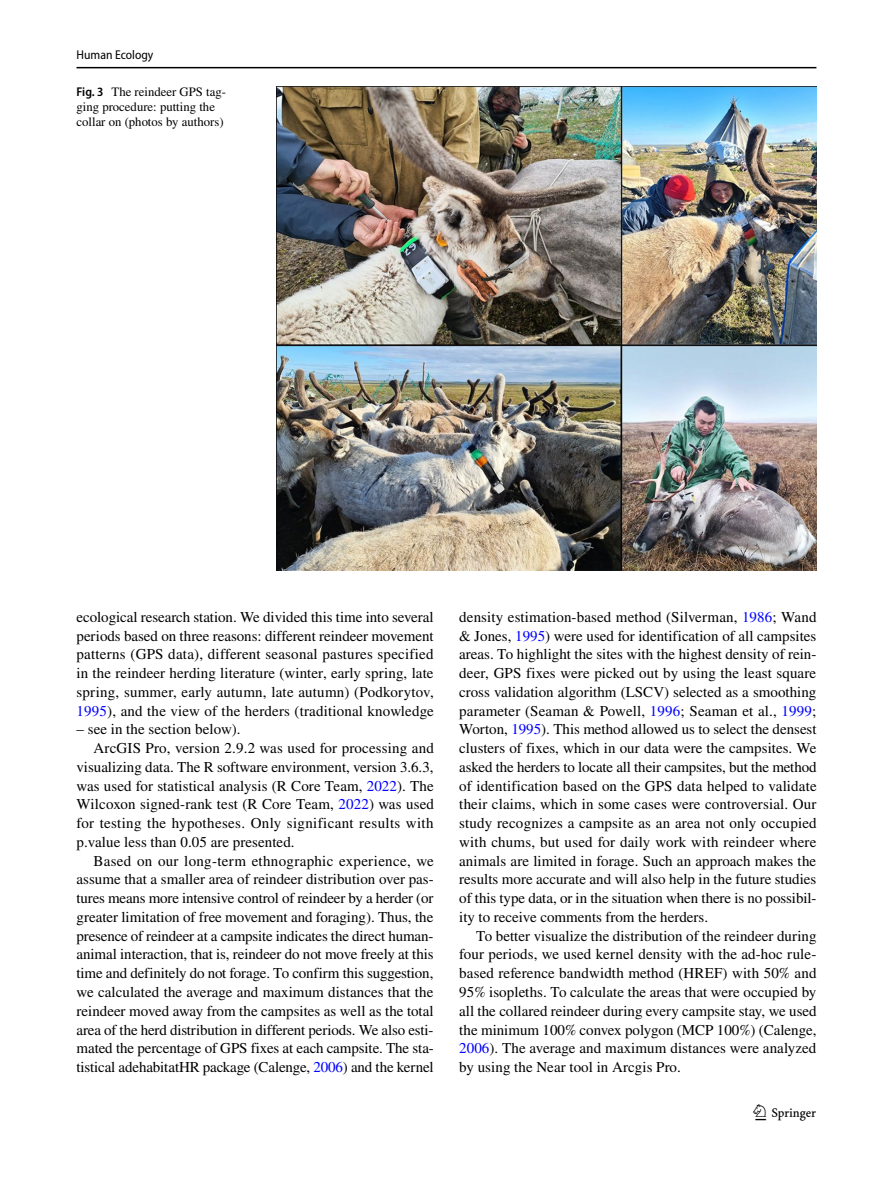
<style>
.page{position:relative;width:893px;height:1187px;background:#fff}
.page>*{position:absolute;margin:0;border:0;box-sizing:border-box;transform-origin:0 0}
.t1{font:22.5px "Springnew Regular 3";color:#000}
.t2{font:15px/18.8px "STIX";color:#000;text-align:justify}
.t3{font:15px "STIX";letter-spacing:.02em;color:#000}
.t4{font:12.75px/15px "STIX";color:#000}
.t5{font:semi-condensed 12.75px "Myriad Pro";color:#000}
.s1{font-family:"Myriad Pro";font-weight:600;font-stretch:semi-condensed}
.s2{color:#00f}
</style>
<div class="page">
<hr style="left:77px;top:67px;width:739px;height:1px;background:#000">
<img style="left:276px;top:87px;width:540px;height:483px">
<p class="t5" style="left:77px;top:48px;width:78px">Human Ecology</p>
<p class="t4" style="left:77px;top:85px;width:151px"><span class="s1">Fig. 3</span> The reindeer GPS tag&shy;ging procedure: putting the collar on (photos by authors)</p>
<p class="t2" style="left:77px;top:608px;width:359px">ecological research station. We divided this time into several periods based on three reasons: different reindeer movement patterns (GPS data), different seasonal pastures specified in the reindeer herding literature (winter, early spring, late spring, summer, early autumn, late autumn) (Podkorytov, <span class="s2">1995</span>), and the view of the herders (traditional knowledge</p>
<p class="t2" style="left:77px;top:721px;width:166px">– see in the section below).</p>
<p class="t2" style="left:94px;top:739px;width:342px">ArcGIS Pro, version 2.9.2 was used for processing and</p>
<p class="t2" style="left:77px;top:758px;width:358px">visualizing data. The R software environment, version 3.6.3,</p>
<p class="t2" style="left:77px;top:777px;width:359px">was used for statistical analysis (R Core Team, <span class="s2">2022</span>). The</p>
<p class="t2" style="left:77px;top:796px;width:359px">Wilcoxon signed-rank test (R Core Team, <span class="s2">2022</span>) was used</p>
<p class="t3" style="left:77px;top:812px;width:359px">for testing the hypotheses. Only significant results with</p>
<p class="t2" style="left:77px;top:833px;width:220px">p.value less than 0.05 are presented.</p>
<p class="t3" style="left:94px;top:850px;width:342px">Based on our long-term ethnographic experience, we</p>
<p class="t2" style="left:77px;top:871px;width:359px">assume that a smaller area of reindeer distribution over pas-</p>
<p class="t2" style="left:77px;top:889px;width:358px">tures means more intensive control of reindeer by a herder (or</p>
<p class="t2" style="left:77px;top:908px;width:358px">greater limitation of free movement and foraging). Thus, the</p>
<p class="t2" style="left:77px;top:927px;width:358px">presence of reindeer at a campsite indicates the direct human-</p>
<p class="t2" style="left:77px;top:946px;width:359px">animal interaction, that is, reindeer do not move freely at this</p>
<p class="t2" style="left:77px;top:964px;width:358px">time and definitely do not forage. To confirm this suggestion,</p>
<p class="t2" style="left:77px;top:983px;width:358px">we calculated the average and maximum distances that the</p>
<p class="t2" style="left:77px;top:1002px;width:359px">reindeer moved away from the campsites as well as the total</p>
<p class="t2" style="left:77px;top:1021px;width:358px">area of the herd distribution in different periods. We also esti-</p>
<p class="t2" style="left:77px;top:1039px;width:359px">mated the percentage of GPS fixes at each campsite. The sta-</p>
<p class="t2" style="left:77px;top:1058px;width:359px">tistical adehabitatHR package (Calenge, <span class="s2">2006</span>) and the kernel</p>
<p class="t2" style="left:459px;top:608px;width:359px">density estimation-based method (Silverman, <span class="s2">1986</span>; Wand &amp; Jones, <span class="s2">1995</span>) were used for identification of all campsites areas. To highlight the sites with the highest density of rein&shy;deer, GPS fixes were picked out by using the least square cross validation algorithm (LSCV) selected as a smoothing parameter (Seaman &amp; Powell, <span class="s2">1996</span>; Seaman et al., <span class="s2">1999</span>; Worton, <span class="s2">1995</span>). This method allowed us to select the densest clusters of fixes, which in our data were the campsites. We asked the herders to locate all their campsites, but the method of identification based on the GPS data helped to validate their claims, which in some cases were controversial. Our study recognizes a campsite as an area not only occupied with chums, but used for daily work with reindeer where animals are limited in forage. Such an approach makes the results more accurate and will also help in the future studies of this type data, or in the situation when there is no possibil&shy;ity to receive comments from the herders.</p>
<p class="t2" style="left:459px;top:927px;width:359px;text-indent:17px">To better visualize the distribution of the reindeer during four periods, we used kernel density with the ad-hoc rule&shy;based reference bandwidth method (HREF) with 50% and 95% isopleths. To calculate the areas that were occupied by all the collared reindeer during every campsite stay, we used the minimum 100% convex polygon (MCP 100%) (Calenge, <span class="s2">2006</span>). The average and maximum distances were analyzed by using the Near tool in Arcgis Pro.</p>
<h1 class="t1" style="left:755px;top:1104px;width:62px">1 3</h1>
</div>
